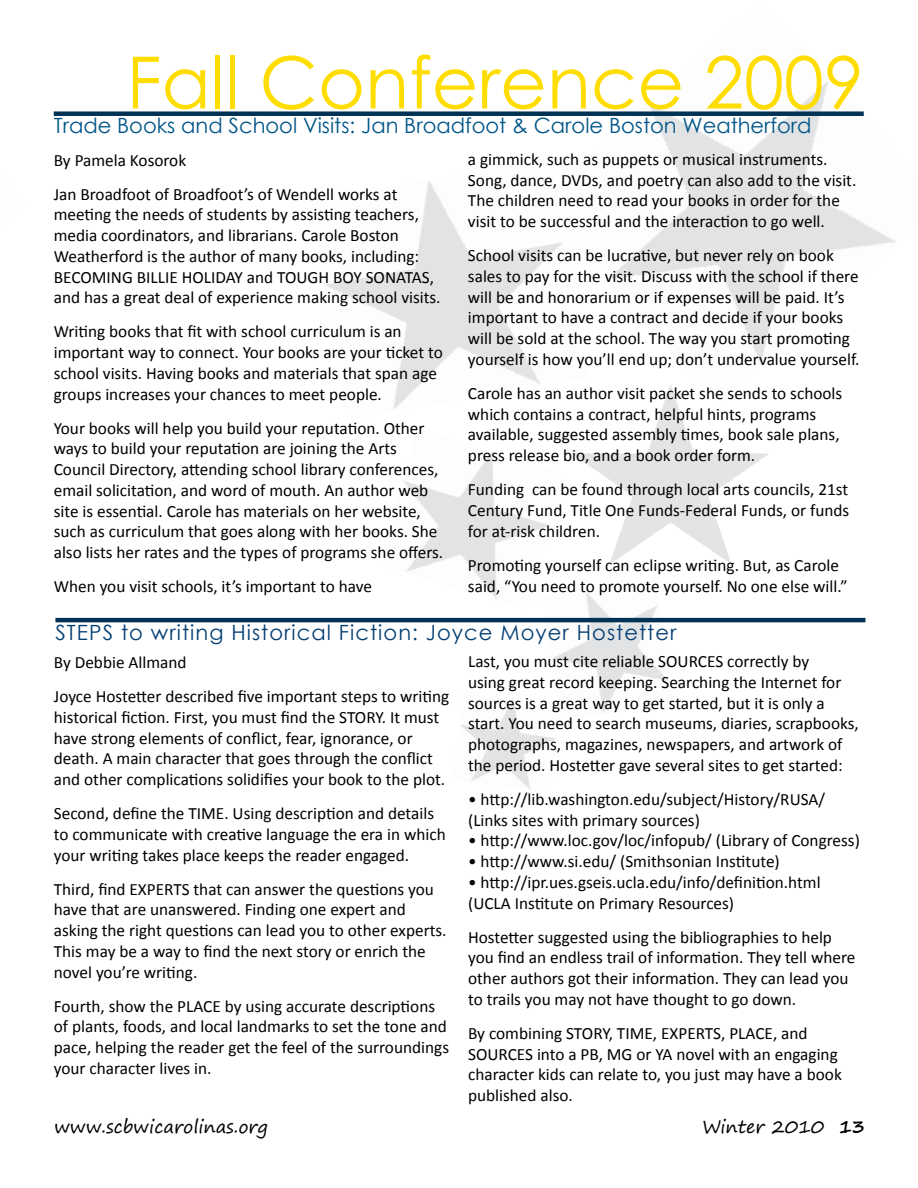
<style>
.page{position:relative;width:918px;height:1188px;background:#fff}
.page>*{position:absolute;margin:0;border:0;box-sizing:border-box;transform-origin:0 0}
.t1{font:72px "Century Gothic";color:#fd0}
.t2{font:21px "Century Gothic";color:#005589}
.t3{font:21px "Century Gothic";letter-spacing:.05em;color:#023e73}
.t4{font:18px "Segoe Print";color:#000}
.t5{font:17.25px/20.7px "Calibri";color:#000}
.s1{font-weight:700}
</style>
<div class="page">
<img style="left:403px;top:452px;width:146px;height:147px">
<img style="left:325px;top:181px;width:212px;height:229px">
<img style="left:542px;top:579px;width:131px;height:134px">
<img style="left:461px;top:691px;width:101px;height:98px">
<img style="left:572px;top:404px;width:197px;height:160px">
<img style="left:537px;top:82px;width:359px;height:322px">
<div style="left:54px;top:111px;width:810px;height:5px;background:#003253"></div>
<hr style="left:55px;top:618px;width:810px;height:4px;background:#003253">
<h1 class="t1" style="left:127px;top:32px;width:739px">Fall Conference 2009</h1>
<p class="t2" style="left:54px;top:111px;width:759px">Trade Books and School Visits: Jan Broadfoot &amp; Carole Boston Weatherford</p>
<p class="t5" style="left:54px;top:142px;width:345px;line-height:34.2px">By Pamela Kosorok<br>Jan Broadfoot of Broadfoot’s of Wendell works at</p>
<p class="t5" style="left:54px;top:204px;width:388px">meeting the needs of students by assisting teachers, media coordinators, and librarians. Carole Boston Weatherford is the author of many books, including:<br>BECOMING BILLIE HOLIDAY and TOUGH BOY SONATAS, and has a great deal of experience making school visits.</p>
<p class="t5" style="left:54px;top:321px;width:391px">Writing books that fit with school curriculum is an important way to connect. Your books are your ticket to school visits. Having books and materials that span age groups increases your chances to meet people.</p>
<p class="t5" style="left:54px;top:417px;width:391px">Your books will help you build your reputation. Other ways to build your reputation are joining the Arts Council Directory, attending school library conferences, email solicitation, and word of mouth. An author web site is essential. Carole has materials on her website, such as curriculum that goes along with her books. She also lists her rates and the types of programs she offers.</p>
<p class="t5" style="left:54px;top:575px;width:320px">When you visit schools, it’s important to have</p>
<p class="t5" style="left:468px;top:148px;width:390px">a gimmick, such as puppets or musical instruments.<br>Song, dance, DVDs, and poetry can also add to the visit.<br>The children need to read your books in order for the visit to be successful and the interaction to go well.</p>
<p class="t5" style="left:468px;top:244px;width:393px">School visits can be lucrative, but never rely on book sales to pay for the visit. Discuss with the school if there will be and honorarium or if expenses will be paid. It’s important to have a contract and decide if your books will be sold at the school. The way you start promoting yourself is how you’ll end up; don’t undervalue yourself.</p>
<p class="t5" style="left:468px;top:382px;width:376px">Carole has an author visit packet she sends to schools which contains a contract, helpful hints, programs available, suggested assembly times, book sale plans, press release bio, and a book order form.</p>
<p class="t5" style="left:468px;top:478px;width:383px;text-align:justify">Funding can be found through local arts councils, 21st Century Fund, Title One Funds-Federal Funds, or funds for at-risk children.</p>
<p class="t5" style="left:468px;top:554px;width:381px">Promoting yourself can eclipse writing. But, as Carole said, “You need to promote yourself. No one else will.”</p>
<p class="t3" style="left:55px;top:617px;width:622px">STEPS to writing Historical Fiction: Joyce Moyer Hostetter</p>
<p class="t5" style="left:54px;top:644px;width:397px;line-height:34.2px">By Debbie Allmand<br>Joyce Hostetter described five important steps to writing</p>
<p class="t5" style="left:54px;top:706px;width:393px">historical fiction. First, you must find the STORY. It must have strong elements of conflict, fear, ignorance, or death. A main character that goes through the conflict and other complications solidifies your book to the plot.</p>
<p class="t5" style="left:54px;top:802px;width:393px">Second, define the TIME. Using description and details to communicate with creative language the era in which your writing takes place keeps the reader engaged.</p>
<p class="t5" style="left:54px;top:878px;width:394px">Third, find EXPERTS that can answer the questions you have that are unanswered. Finding one expert and asking the right questions can lead you to other experts.<br>This may be a way to find the next story or enrich the novel you’re writing.</p>
<p class="t5" style="left:54px;top:995px;width:397px">Fourth, show the PLACE by using accurate descriptions of plants, foods, and local landmarks to set the tone and pace, helping the reader get the feel of the surroundings your character lives in.</p>
<p class="t5" style="left:468px;top:650px;width:392px">Last, you must cite reliable SOURCES correctly by<br>using great record keeping. Searching the Internet for sources is a great way to get started, but it is only a start. You need to search museums, diaries, scrapbooks, photographs, magazines, newspapers, and artwork of the period. Hostetter gave several sites to get started:</p>
<p class="t5" style="left:468px;top:788px;width:359px">• http://lib.washington.edu/subject/History/RUSA/ (Links sites with primary sources)</p>
<p class="t5" style="left:468px;top:830px;width:393px">• http://www.loc.gov/loc/infopub/ (Library of Congress)</p>
<p class="t5" style="left:468px;top:850px;width:313px">• http://www.si.edu/ (Smithsonian Institute)</p>
<p class="t5" style="left:468px;top:871px;width:354px">• http://ipr.ues.gseis.ucla.edu/info/definition.html (UCLA Institute on Primary Resources)</p>
<p class="t5" style="left:468px;top:926px;width:389px">Hostetter suggested using the bibliographies to help you find an endless trail of information. They tell where other authors got their information. They can lead you to trails you may not have thought to go down.</p>
<p class="t5" style="left:468px;top:1022px;width:375px">By combining STORY, TIME, EXPERTS, PLACE, and SOURCES into a PB, MG or YA novel with an engaging character kids can relate to, you just may have a book published also.</p>
<p class="t4" style="left:54px;top:1111px;width:215px">www.scbwicarolinas.org</p>
<p class="t4" style="left:703px;top:1111px;width:164px">Winter 2010 <span class="s1">13</span></p>
</div>
